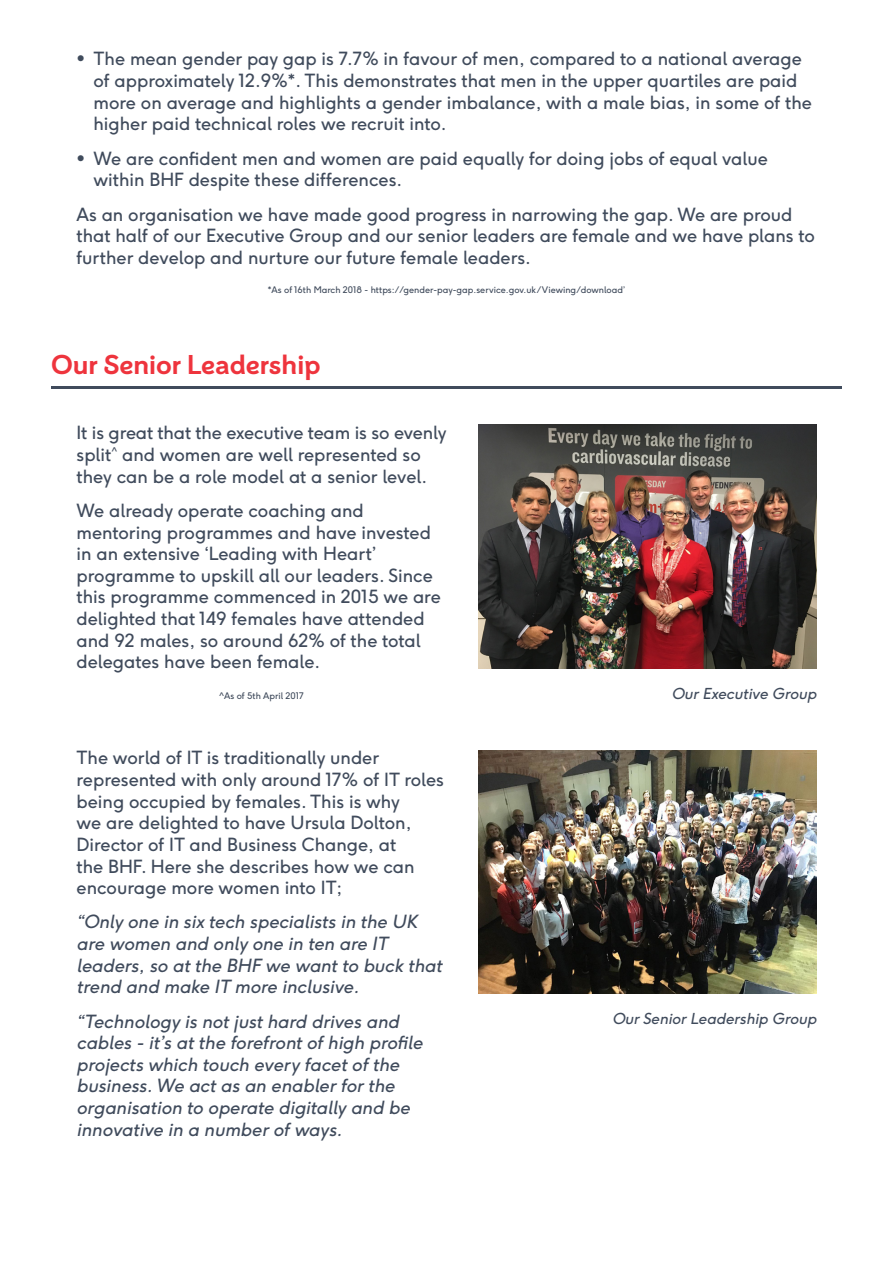
<style>
.page{position:relative;width:893px;height:1263px;background:#fff}
.page>*{position:absolute;margin:0;border:0;box-sizing:border-box;transform-origin:0 0}
.t1{font:700 27px "BHF Beats";color:#ee343d}
.t2{font:18px/21.6px "F37 Ginger";color:#404b5c}
.t3{font:italic 18px/21.6px "F37 Ginger";color:#404b5c}
.t4{font:italic 15px "F37 Ginger";color:#404b5c}
.t5{font:9px "F37 Ginger";color:#404b5c}
</style>
<div class="page">
<hr style="left:51px;top:387px;width:791px;height:2px;background:#404b5c">
<img style="left:478px;top:425px;width:338px;height:243px">
<img style="left:478px;top:750px;width:338px;height:243px">
<p class="t2" style="left:94px;top:48px;width:720px;text-indent:-17px">• The mean gender pay gap is 7.7% in favour of men, compared to a national average of approximately 12.9%*. This demonstrates that men in the upper quartiles are paid more on average and highlights a gender imbalance, with a male bias, in some of the higher paid technical roles we recruit into.</p>
<p class="t2" style="left:94px;top:147px;width:676px;text-indent:-17px">• We are confident men and women are paid equally for doing jobs of equal value within BHF despite these differences.</p>
<p class="t2" style="left:77px;top:203px;width:740px">As an organisation we have made good progress in narrowing the gap. We are proud that half of our Executive Group and our senior leaders are female and we have plans to further develop and nurture our future female leaders.</p>
<p class="t5" style="left:268px;top:284px;width:359px">*As of 16th March 2018 - https://gender-pay-gap.service.gov.uk/Viewing/download’</p>
<p class="t1" style="left:51px;top:348px;width:271px">Our Senior Leadership</p>
<p class="t2" style="left:77px;top:422px;width:372px">It is great that the executive team is so evenly split<sup>^</sup> and women are well represented so they can be a role model at a senior level.</p>
<p class="t2" style="left:77px;top:499px;width:366px">We already operate coaching and mentoring programmes and have invested in an extensive ‘Leading with Heart’ programme to upskill all our leaders. Since this programme commenced in 2015 we are delighted that 149 females have attended and 92 males, so around 62% of the total delegates have been female.</p>
<p class="t5" style="left:219px;top:690px;width:86px">^As of 5th April 2017</p>
<p class="t4" style="left:672px;top:684px;width:146px">Our Executive Group</p>
<p class="t2" style="left:77px;top:747px;width:369px">The world of IT is traditionally under represented with only around 17% of IT roles being occupied by females. This is why<br>we are delighted to have Ursula Dolton, Director of IT and Business Change, at<br>the BHF. Here she describes how we can encourage more women into IT;</p>
<p class="t3" style="left:77px;top:911px;width:367px">“Only one in six tech specialists in the UK are women and only one in ten are IT leaders, so at the BHF we want to buck that trend and make IT more inclusive.</p>
<p class="t3" style="left:77px;top:1010px;width:348px">“Technology is not just hard drives and cables - it’s at the forefront of high profile projects which touch every facet of the business. We act as an enabler for the organisation to operate digitally and be innovative in a number of ways.</p>
<p class="t4" style="left:612px;top:1009px;width:206px">Our Senior Leadership Group</p>
</div>
